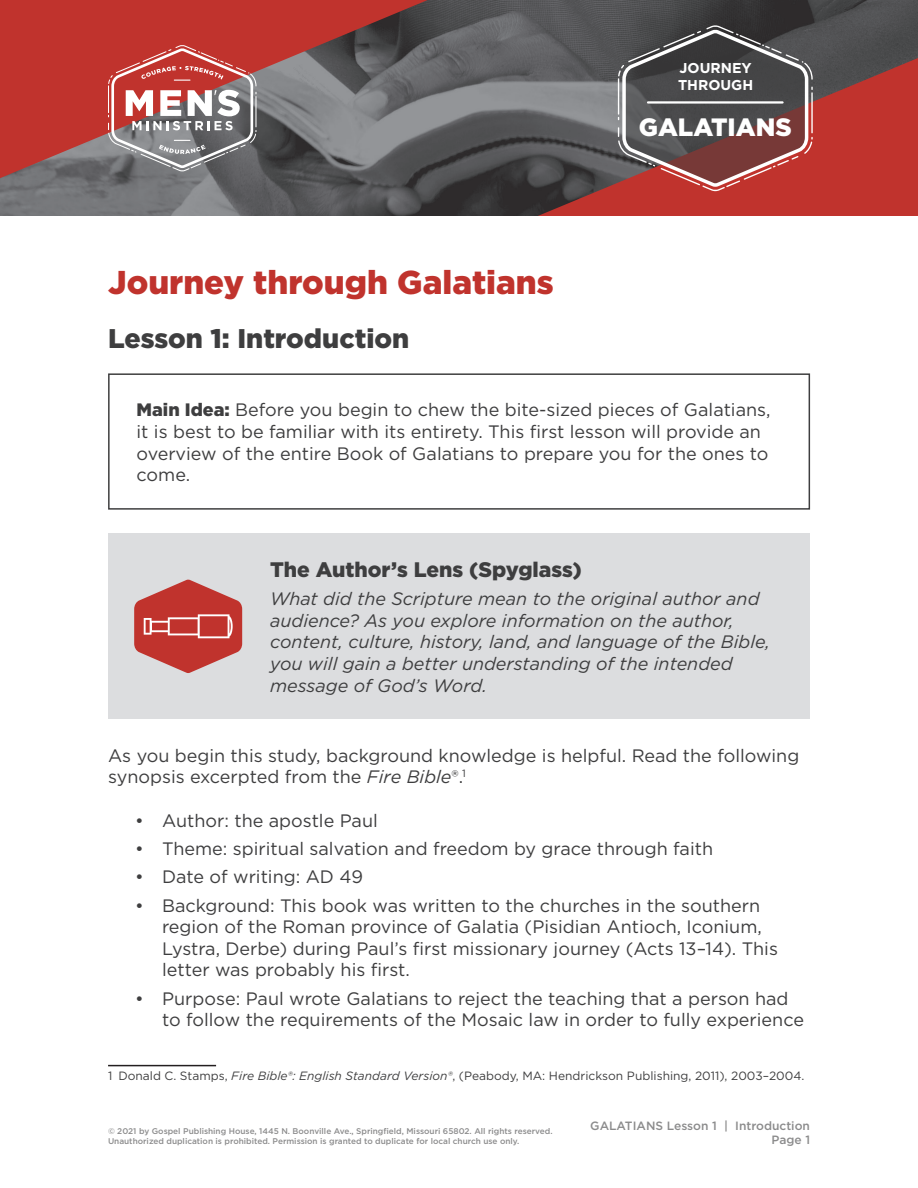
<style>
.page{position:relative;width:918px;height:1188px;background:#fff}
.page>*{position:absolute;margin:0;border:0;box-sizing:border-box;transform-origin:0 0}
.t1{font:900 33px "Gotham";color:#c0332d}
.t2{font:900 27px "Gotham";color:#3e3e3f}
.t3{font:900 25.05px "Gotham";color:#fff}
.t4{font:900 21px "Gotham";color:#3e3e3f}
.t5{font:18px/21.6px "Gotham";color:#3e3e3f}
.t6{font:italic 18px/21.6px "Gotham";color:#3e3e3f}
.t7{font:700 14.25px/17.1px "Gotham";color:#fff}
.t8{font:12px "Gotham";color:#3e3e3f}
.t9{font:500 12px/14.4px "Gotham";color:#3e3e3f;text-align:right}
.t10{font:500 8.25px/9.9px "Gotham";color:#3e3e3f}
.s1{font-weight:900}
.s2{font-style:italic}
</style>
<div class="page">
<img style="left:0;top:0;width:918px;height:216px">
<svg style="left:0;top:0;width:428px;height:178px;background:#964d4c"></svg>
<svg style="left:108px;top:45px;width:149px;height:126px"></svg>
<svg style="left:538px;top:58px;width:380px;height:158px;background:#994441"></svg>
<svg style="left:618px;top:25px;width:195px;height:166px;background:#6c5252"></svg>
<hr style="left:648px;top:101px;width:135px;height:3px;background:#fff">
<div style="left:108px;top:373px;width:702px;height:137px;border:2px solid #3e3e3f"></div>
<div style="left:108px;top:533px;width:702px;height:186px;background:#dcdddf"></div>
<svg style="left:134px;top:579px;width:108px;height:94px"></svg>
<hr style="left:108px;top:1065px;width:108px;height:1px;background:#231f20">
<h1 class="t1" style="left:108px;top:260px;width:447px">Journey through Galatians</h1>
<h2 class="t2" style="left:108px;top:320px;width:303px">Lesson 1: Introduction</h2>
<p class="t7" style="left:678px;top:59px;width:77px">JOURNEY<br>THROUGH</p>
<h3 class="t3" style="left:639px;top:110px;width:155px">GALATIANS</h3>
<p class="t5" style="left:137px;top:399px;width:635px"><span class="s1">Main Idea:</span> Before you begin to chew the bite-sized pieces of Galatians, it is best to be familiar with its entirety. This first lesson will provide an overview of the entire Book of Galatians to prepare you for the ones to come.</p>
<p class="t4" style="left:270px;top:555px;width:313px">The Author’s Lens (Spyglass)</p>
<p class="t6" style="left:270px;top:588px;width:502px">What did the Scripture mean to the original author and audience? As you explore information on the author, content, culture, history, land, and language of the Bible, you will gain a better understanding of the intended message of God’s Word.</p>
<p class="t5" style="left:108px;top:744px;width:693px">As you begin this study, background knowledge is helpful. Read the following synopsis excerpted from the <span class="s2">Fire Bible</span>®.<sup>1</sup></p>
<p class="t5" style="left:135px;top:809px;width:244px">• Author: the apostle Paul</p>
<p class="t5" style="left:135px;top:837px;width:580px">• Theme: spiritual salvation and freedom by grace through faith</p>
<p class="t5" style="left:135px;top:866px;width:229px">• Date of writing: AD 49</p>
<p class="t5" style="left:162px;top:894px;width:617px;text-indent:-27px">• Background: This book was written to the churches in the southern region of the Roman province of Galatia (Pisidian Antioch, Iconium, Lystra, Derbe) during Paul’s first missionary journey (Acts 13–14). This letter was probably his first.</p>
<p class="t5" style="left:162px;top:987px;width:643px;text-indent:-27px">• Purpose: Paul wrote Galatians to reject the teaching that a person had to follow the requirements of the Mosaic law in order to fully experience</p>
<p class="t8" style="left:108px;top:1068px;width:698px">1 Donald C. Stamps, <span class="s2">Fire Bible®: English Standard Version®</span>, (Peabody, MA: Hendrickson Publishing, 2011), 2003–2004.</p>
<p class="t10" style="left:108px;top:1126px;width:446px">© 2021 by Gospel Publishing House, 1445 N. Boonville Ave., Springfield, Missouri 65802. All rights reserved.<br>Unauthorized duplication is prohibited. Permission is granted to duplicate for local church use only.</p>
<p class="t9" style="left:590px;top:1118px;width:221px">GALATIANS Lesson 1 | Introduction<br>Page 1</p>
</div>
